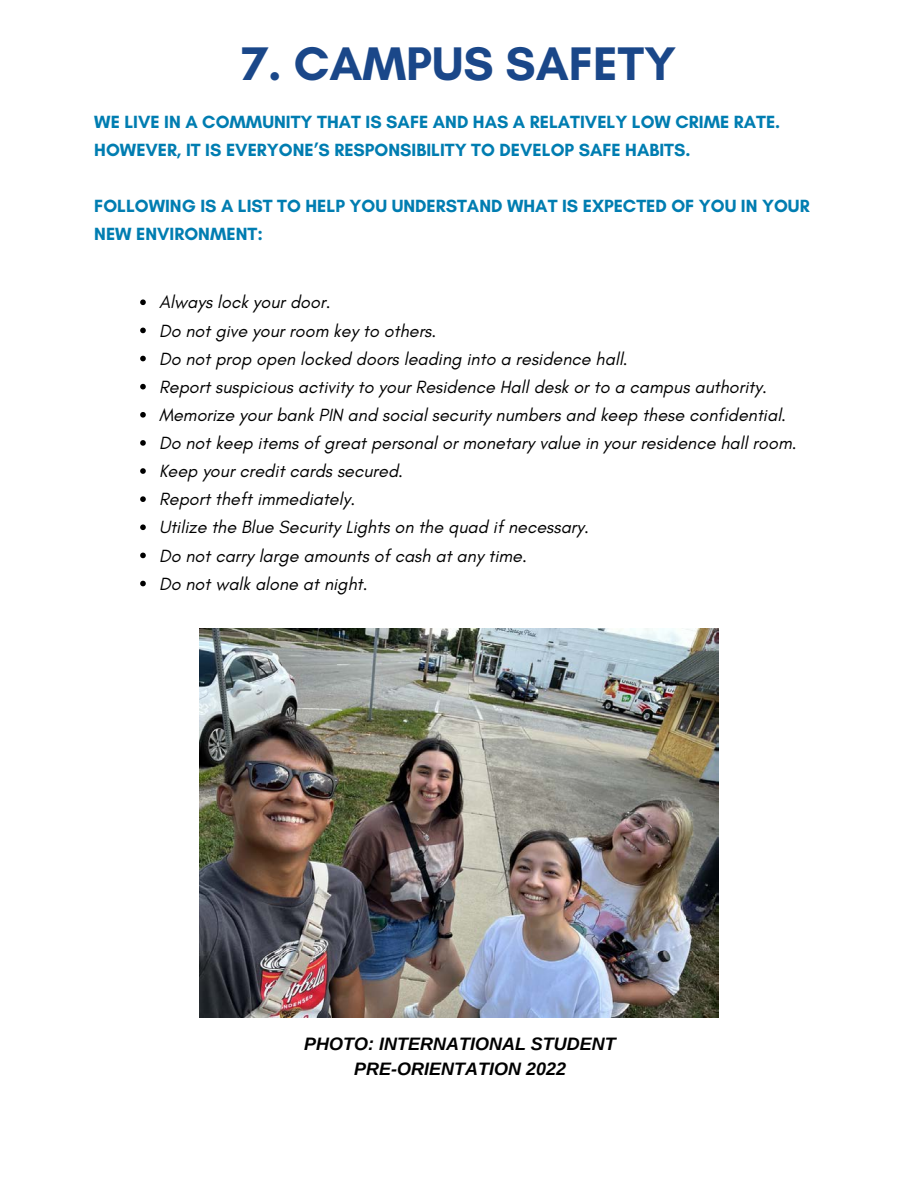
<style>
.page{position:relative;width:918px;height:1188px;background:#fff}
.page>*{position:absolute;margin:0;border:0;box-sizing:border-box;transform-origin:0 0}
.t1{font:700 48px "Glacial Indifference";color:#1a4789}
.t2{font:italic 18px/28.2px "Glacial Indifference";color:#000}
.t3{font:700 18px/28.2px "Glacial Indifference";color:#007db1}
.t4{font:italic 700 18px/24.8px "Arimo";color:#000;text-align:center}
</style>
<div class="page">
<img style="left:199px;top:628px;width:520px;height:389px">
<svg style="left:140px;top:299px;width:6px;height:6px"></svg>
<svg style="left:140px;top:328px;width:6px;height:5px"></svg>
<svg style="left:140px;top:356px;width:6px;height:5px"></svg>
<svg style="left:140px;top:384px;width:6px;height:5px"></svg>
<svg style="left:140px;top:412px;width:6px;height:6px"></svg>
<svg style="left:140px;top:440px;width:6px;height:6px"></svg>
<svg style="left:140px;top:468px;width:6px;height:6px"></svg>
<svg style="left:140px;top:496px;width:6px;height:6px"></svg>
<svg style="left:140px;top:524px;width:6px;height:6px"></svg>
<svg style="left:140px;top:553px;width:6px;height:5px"></svg>
<svg style="left:140px;top:581px;width:6px;height:5px"></svg>
<h1 class="t1" style="left:242px;top:34px;width:436px">7. CAMPUS SAFETY</h1>
<p class="t3" style="left:94px;top:107px;width:688px">WE LIVE IN A COMMUNITY THAT IS SAFE AND HAS A RELATIVELY LOW CRIME RATE.<br>HOWEVER, IT IS EVERYONE’S RESPONSIBILITY TO DEVELOP SAFE HABITS.</p>
<p class="t3" style="left:94px;top:192px;width:717px">FOLLOWING IS A LIST TO HELP YOU UNDERSTAND WHAT IS EXPECTED OF YOU IN YOUR<br>NEW ENVIRONMENT:</p>
<p class="t2" style="left:159px;top:288px;width:639px">Always lock your door.<br>Do not give your room key to others.<br>Do not prop open locked doors leading into a residence hall.<br>Report suspicious activity to your Residence Hall desk or to a campus authority.<br>Memorize your bank PIN and social security numbers and keep these confidential.<br>Do not keep items of great personal or monetary value in your residence hall room.<br>Keep your credit cards secured.<br>Report theft immediately.<br>Utilize the Blue Security Lights on the quad if necessary.<br>Do not carry large amounts of cash at any time.<br>Do not walk alone at night.</p>
<p class="t4" style="left:304px;top:1031px;width:313px">PHOTO: INTERNATIONAL STUDENT<br>PRE-ORIENTATION 2022</p>
</div>
